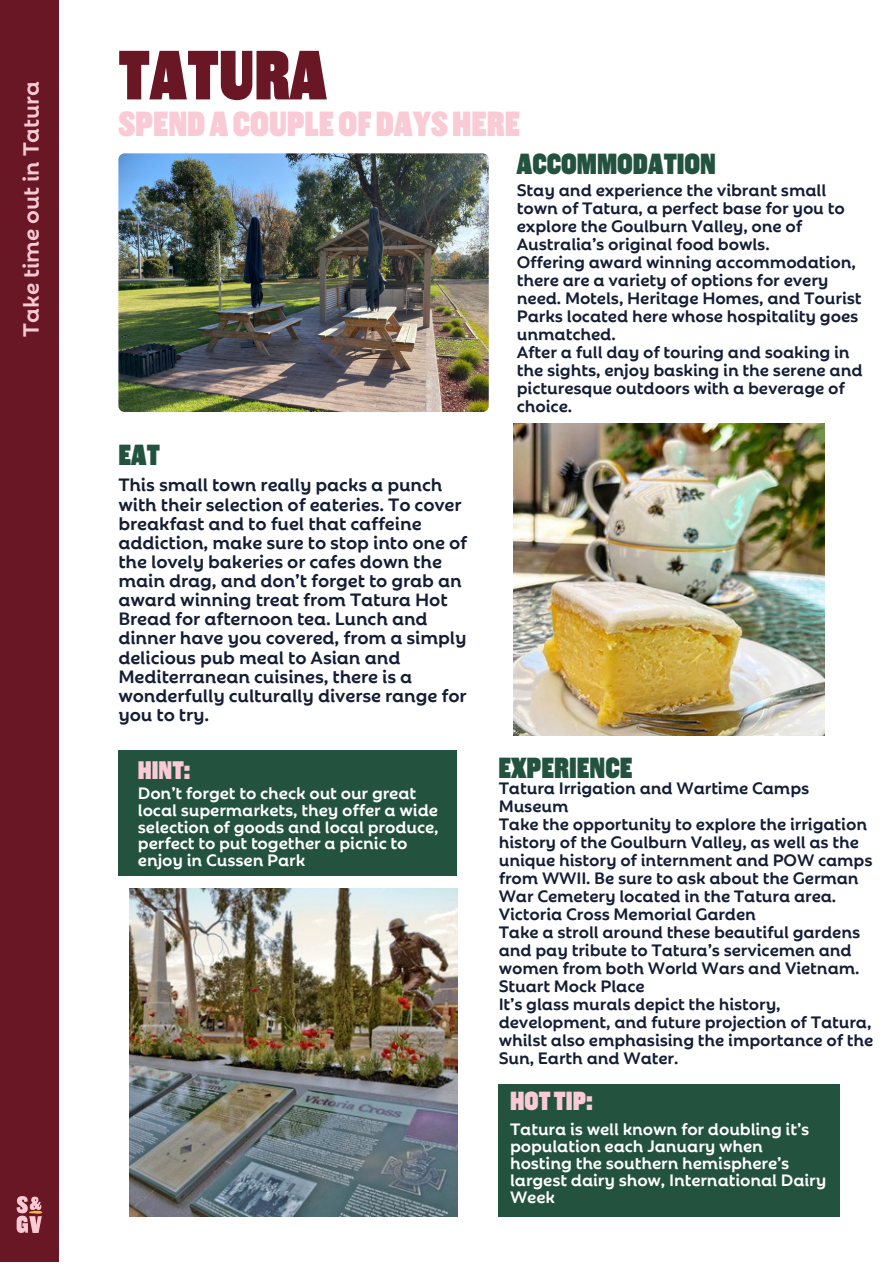
<style>
.page{position:relative;width:893px;height:1264px;background:#fff}
.page>*{position:absolute;margin:0;border:0;box-sizing:border-box;transform-origin:0 0}
.t1{font:900 71.55px "Americane Cond";color:#6a1725}
.t2{font:900 36px "Americane Cond";color:#facad5}
.t3{font:900 30px "Americane Cond";color:#23533f}
.t4{font:900 27px "Americane Cond";color:#facad5}
.t5{font:900 26.1px "Americane Cond";color:#facad5}
.t6{font:700 24px "Rebrand Dis";letter-spacing:-.01em;color:#facad5}
.t7{font:700 19.5px/19px "Rebrand Dis";letter-spacing:-.01em;color:#141d35}
.t8{font:700 18px/18px "Rebrand Dis";letter-spacing:-.01em;color:#141d35}
.t9{font:700 18px/16.8px "Rebrand Dis";letter-spacing:-.01em;color:#fff}
</style>
<div class="page">
<div style="left:498px;top:1083px;width:341px;height:133px;background:#23533f"></div>
<img style="left:118px;top:153px;width:370px;height:259px;border-radius:6px">
<img style="left:513px;top:424px;width:311px;height:311px">
<div style="left:0;top:0;width:58px;height:1261px;background:#6a1725"></div>
<div style="left:118px;top:750px;width:339px;height:126px;background:#23533f"></div>
<img style="left:129px;top:888px;width:328px;height:328px">
<img style="left:16px;top:1196px;width:27px;height:37px">
<p class="t6" style="left:10px;top:336px;width:257px;rotate:-90deg">Take time out in Tatura</p>
<p class="t1" style="left:118px;top:33px;width:210px">TATURA</p>
<p class="t2" style="left:118px;top:103px;width:403px">SPENDACOUPLEOFDAYSHERE</p>
<p class="t3" style="left:516px;top:146px;width:201px">ACCOMMODATION</p>
<p class="t8" style="left:516px;top:179px;width:329px">Stay and experience the vibrant small town of Tatura, a perfect base for you to explore the Goulburn Valley, one of Australia’s original food bowls.</p>
<p class="t8" style="left:516px;top:251px;width:346px">Offering award winning accommodation, there are a variety of options for every need. Motels, Heritage Homes, and Tourist Parks located here whose hospitality goes unmatched.</p>
<p class="t8" style="left:516px;top:341px;width:347px">After a full day of touring and soaking in the sights, enjoy basking in the serene and picturesque outdoors with a beverage of choice.</p>
<p class="t3" style="left:118px;top:437px;width:43px">EAT</p>
<p class="t7" style="left:118px;top:473px;width:350px">This small town really packs a punch with their selection of eateries. To cover breakfast and to fuel that caffeine addiction, make sure to stop into one of the lovely bakeries or cafes down the main drag, and don’t forget to grab an award winning treat from Tatura Hot Bread for afternoon tea. Lunch and dinner have you covered, from a simply delicious pub meal to Asian and Mediterranean cuisines, there is a wonderfully culturally diverse range for you to try.</p>
<p class="t5" style="left:138px;top:755px;width:54px">HINT:</p>
<p class="t9" style="left:138px;top:782px;width:302px">Don’t forget to check out our great local supermarkets, they offer a wide selection of goods and local produce, perfect to put together a picnic to enjoy in Cussen Park</p>
<p class="t3" style="left:498px;top:749px;width:136px">EXPERIENCE</p>
<p class="t8" style="left:498px;top:777px;width:312px">Tatura Irrigation and Wartime Camps<br>Museum</p>
<p class="t8" style="left:498px;top:813px;width:375px">Take the opportunity to explore the irrigation history of the Goulburn Valley, as well as the unique history of internment and POW camps from WWII. Be sure to ask about the German War Cemetery located in the Tatura area.</p>
<p class="t8" style="left:498px;top:903px;width:259px">Victoria Cross Memorial Garden</p>
<p class="t8" style="left:498px;top:921px;width:363px">Take a stroll around these beautiful gardens and pay tribute to Tatura’s servicemen and women from both World Wars and Vietnam.</p>
<p class="t8" style="left:498px;top:975px;width:147px">Stuart Mock Place</p>
<p class="t8" style="left:498px;top:993px;width:376px">It’s glass murals depict the history, development, and future projection of Tatura, whilst also emphasising the importance of the Sun, Earth and Water.</p>
<p class="t4" style="left:510px;top:1084px;width:84px">HOT TIP:</p>
<p class="t9" style="left:510px;top:1119px;width:318px">Tatura is well known for doubling it’s population each January when hosting the southern hemisphere’s largest dairy show, International Dairy<br>Week</p>
</div>
